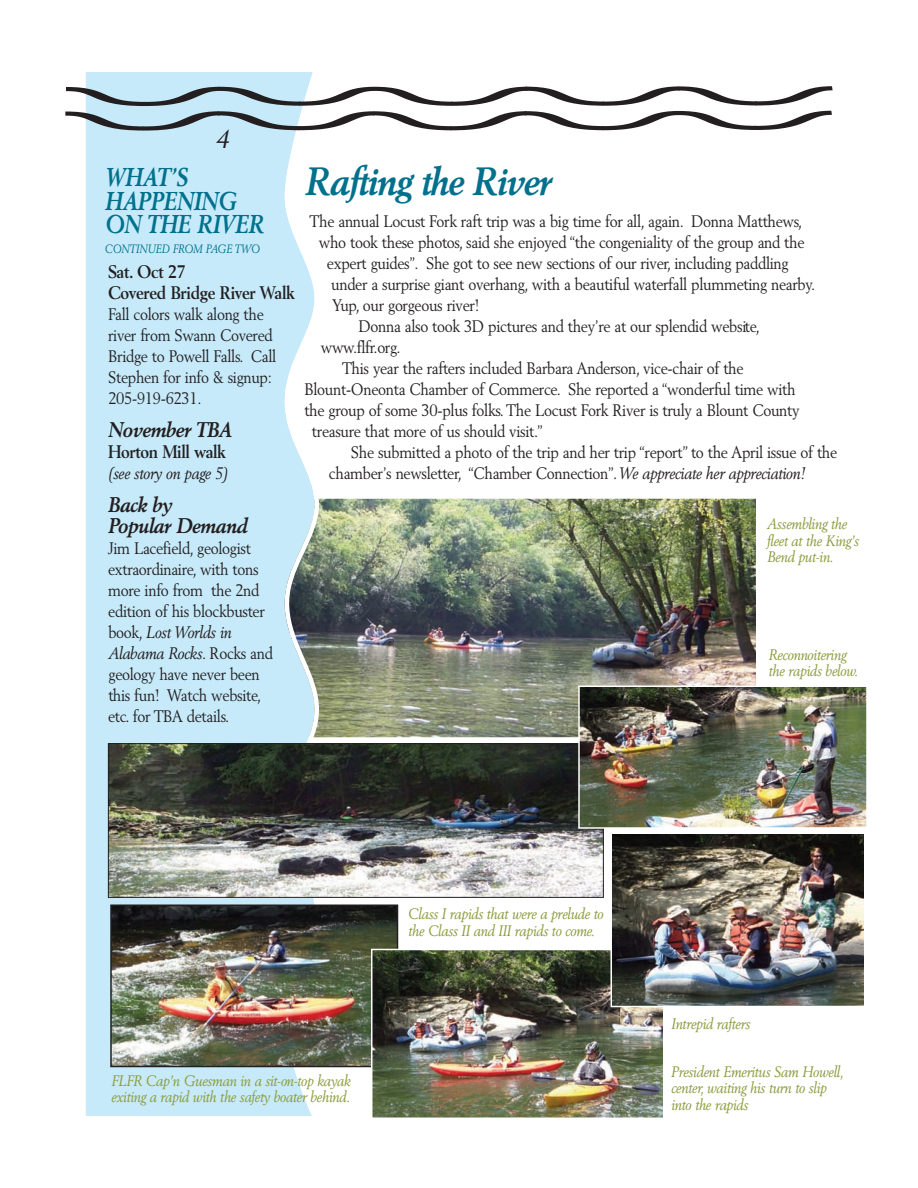
<style>
.page{position:relative;width:918px;height:1188px;background:#fff}
.page>*{position:absolute;margin:0;border:0;box-sizing:border-box;transform-origin:0 0}
.t1{font:italic 700 39px "Berling";letter-spacing:-.035em;color:#00718c;scale:.9 1}
.t2{font:italic 700 25.5px/24px "Berling";letter-spacing:-.01em;color:#00718c;scale:.85 1}
.t3{font:italic 25.5px "Berling";color:#231f20}
.t4{font:italic 700 21px/21px "Berling";letter-spacing:-.02em;color:#231f20;scale:.9 1}
.t5{font:700 18px/21px "Berling";letter-spacing:-.02em;color:#231f20;scale:.9 1}
.t6{font:16.5px/21px "Berling";letter-spacing:-.02em;color:#231f20;scale:.9 1}
.t7{font:italic 16.5px "Berling";letter-spacing:-.02em;color:#231f20;scale:.9 1}
.t8{font:italic 15px/16.5px "Berling";letter-spacing:-.02em;color:#8a9b3c;scale:.9 1}
.t9{font:italic 12px "Berling";letter-spacing:-.01em;color:#00718c;scale:.85 1}
.s1{font-style:italic}
</style>
<div class="page">
<img style="left:321px;top:500px;width:433px;height:236px">
<div style="left:272px;top:497px;width:485px;height:242px;border:2px solid #fff"></div>
<svg style="left:85px;top:72px;width:236px;height:1044px;background:#c7e8f6"></svg>
<svg style="left:65px;top:86px;width:767px;height:47px"></svg>
<img style="left:110px;top:745px;width:492px;height:151px">
<div style="left:108px;top:743px;width:496px;height:155px;border:1px solid #231f20"></div>
<img style="left:581px;top:689px;width:284px;height:137px">
<div style="left:578px;top:686px;width:290px;height:143px;border:2px solid #fff"></div>
<img style="left:113px;top:907px;width:282px;height:157px">
<div style="left:110px;top:904px;width:288px;height:163px;border:2px solid #231f20"></div>
<img style="left:374px;top:952px;width:288px;height:164px">
<div style="left:371px;top:949px;width:294px;height:170px;border:2px solid #fff"></div>
<img style="left:613px;top:836px;width:250px;height:168px">
<div style="left:610px;top:833px;width:256px;height:174px;border:2px solid #fff"></div>
<h2 class="t3" style="left:216px;top:128px;width:16px">4</h2>
<h2 class="t2" style="left:105px;top:166px;width:189px">WHAT’S<br>HAPPENING<br>ON THE RIVER</h2>
<p class="t9" style="left:105px;top:244px;width:184px">CONTINUED FROM PAGE TWO</p>
<p class="t5" style="left:108px;top:263px;width:209px">Sat. Oct 27<br>Covered Bridge River Walk</p>
<p class="t6" style="left:108px;top:305px;width:189px">Fall colors walk along the river from Swann Covered<br>Bridge to Powell Falls. Call<br>Stephen for info &amp; signup:<br>205-919-6231.</p>
<p class="t4" style="left:108px;top:421px;width:139px">November TBA</p>
<p class="t5" style="left:108px;top:443px;width:133px">Horton Mill walk</p>
<p class="t7" style="left:108px;top:467px;width:136px">(see story on page 5)</p>
<p class="t4" style="left:108px;top:496px;width:157px">Back by<br>Popular Demand</p>
<p class="t6" style="left:108px;top:539px;width:185px">Jim Lacefield, geologist extraordinaire, with tons more info from the 2nd edition of his blockbuster book, <span class="s1">Lost Worlds in<br>Alabama Rocks</span>. Rocks and geology have never been this fun! Watch website, etc. for TBA details.</p>
<h1 class="t1" style="left:305px;top:165px;width:276px">Rafting the River</h1>
<p class="t6" style="left:310px;top:212px;width:549px">The annual Locust Fork raft trip was a big time for all, again. Donna Matthews,</p>
<p class="t6" style="left:319px;top:233px;width:541px">who took these photos, said she enjoyed “the congeniality of the group and the</p>
<p class="t6" style="left:327px;top:254px;width:514px">expert guides”. She got to see new sections of our river, including paddling</p>
<p class="t6" style="left:331px;top:275px;width:539px">under a surprise giant overhang, with a beautiful waterfall plummeting nearby.</p>
<p class="t6" style="left:332px;top:296px;width:165px">Yup, our gorgeous river!</p>
<p class="t6" style="left:359px;top:317px;width:447px">Donna also took 3D pictures and they’re at our splendid website,</p>
<p class="t6" style="left:321px;top:338px;width:90px">www.flfr.org.</p>
<p class="t6" style="left:342px;top:359px;width:448px">This year the rafters included Barbara Anderson, vice-chair of the</p>
<p class="t6" style="left:304px;top:380px;width:547px">Blount-Oneonta Chamber of Commerce. She reported a “wonderful time with</p>
<p class="t6" style="left:304px;top:401px;width:552px">the group of some 30-plus folks. The Locust Fork River is truly a Blount County</p>
<p class="t6" style="left:312px;top:422px;width:258px">treasure that more of us should visit.”</p>
<p class="t6" style="left:351px;top:443px;width:542px">She submitted a photo of the trip and her trip “report” to the April issue of the</p>
<p class="t6" style="left:329px;top:464px;width:531px">chamber’s newsletter, “Chamber Connection”.<span class="s1">We appreciate her appreciation!</span></p>
<p class="t8" style="left:767px;top:517px;width:103px">Assembling the fleet at the King’s<br>Bend put-in.</p>
<p class="t8" style="left:769px;top:647px;width:101px">Reconnoitering the rapids below.</p>
<p class="t8" style="left:408px;top:907px;width:219px">Class I rapids that were a prelude to the Class II and III rapids to come.</p>
<p class="t8" style="left:672px;top:1016px;width:89px">Intrepid rafters</p>
<p class="t8" style="left:111px;top:1073px;width:268px">FLFR Cap’n Guesman in a sit-on-top kayak exiting a rapid with the safety boater behind.</p>
<p class="t8" style="left:671px;top:1064px;width:193px">President Emeritus Sam Howell, center, waiting his turn to slip into the rapids</p>
</div>
